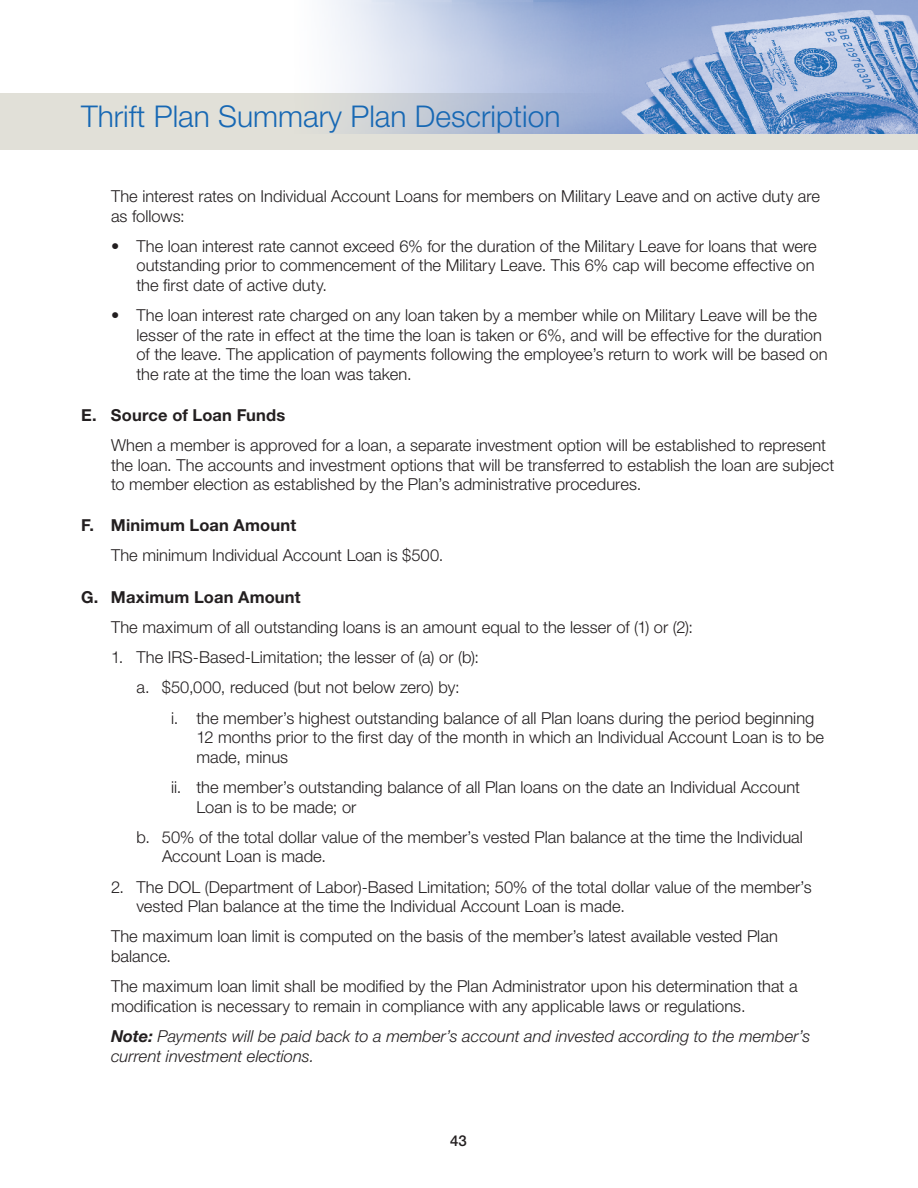
<style>
.page{position:relative;width:918px;height:1188px;background:#fff}
.page>*{position:absolute;margin:0;border:0;box-sizing:border-box;transform-origin:0 0}
.t1{font:300 30px "Helvetica Neue";color:#1768b4}
.Appendix_HD_3_Indent{font:300 16.5px/19.5px "Helvetica Neue";color:#231f20}
.Appendix_HD_3_Body{font:300 16.5px/19.5px "Helvetica Neue";color:#231f20}
.Appendix_HD_3_Body-2{font:italic 300 16.5px/19.5px "Helvetica Neue";color:#231f20}
.Appendix_HD_3{font:700 16.5px "Helvetica Neue";letter-spacing:.01em;color:#231f20}
.t2{font:500 15px "Helvetica Neue";color:#231f20}
.s1{font-weight:700}
</style>
<div class="page">
<div style="left:0;top:93px;width:918px;height:57px;background:#e1e0d8"></div>
<img style="left:328px;top:0;width:590px;height:133px">
<h1 class="t1" style="left:81px;top:98px;width:481px">Thrift Plan Summary Plan Description</h1>
<p class="Appendix_HD_3_Body" style="left:111px;top:186px;width:711px">The interest rates on Individual Account Loans for members on Military Leave and on active duty are as follows:</p>
<p class="Appendix_HD_3_Indent" style="left:136px;top:236px;width:682px;text-indent:-26px">• The loan interest rate cannot exceed 6% for the duration of the Military Leave for loans that were outstanding prior to commencement of the Military Leave. This 6% cap will become effective on the first date of active duty.</p>
<p class="Appendix_HD_3_Indent" style="left:136px;top:305px;width:693px;text-indent:-26px">• The loan interest rate charged on any loan taken by a member while on Military Leave will be the lesser of the rate in effect at the time the loan is taken or 6%, and will be effective for the duration of the leave. The application of payments following the employee’s return to work will be based on the rate at the time the loan was taken.</p>
<p class="Appendix_HD_3" style="left:81px;top:405px;width:206px">E. Source of Loan Funds</p>
<p class="Appendix_HD_3_Body" style="left:111px;top:435px;width:725px">When a member is approved for a loan, a separate investment option will be established to represent the loan. The accounts and investment options that will be transferred to establish the loan are subject to member election as established by the Plan’s administrative procedures.</p>
<p class="Appendix_HD_3" style="left:81px;top:515px;width:217px">F. Minimum Loan Amount</p>
<p class="Appendix_HD_3_Body" style="left:111px;top:545px;width:334px">The minimum Individual Account Loan is $500.</p>
<p class="Appendix_HD_3" style="left:81px;top:586px;width:221px">G. Maximum Loan Amount</p>
<p class="Appendix_HD_3_Body" style="left:111px;top:617px;width:584px">The maximum of all outstanding loans is an amount equal to the lesser of (1) or (2):</p>
<p class="Appendix_HD_3_Indent" style="left:111px;top:647px;width:370px">1. The IRS-Based-Limitation; the lesser of (a) or (b):</p>
<p class="Appendix_HD_3_Indent" style="left:136px;top:677px;width:325px">a. $50,000, reduced (but not below zero) by:</p>
<p class="Appendix_HD_3_Indent" style="left:196px;top:708px;width:629px;text-indent:-26px">i. the member’s highest outstanding balance of all Plan loans during the period beginning<br>12 months prior to the first day of the month in which an Individual Account Loan is to be made, minus</p>
<p class="Appendix_HD_3_Indent" style="left:196px;top:777px;width:605px;text-indent:-26px">ii. the member’s outstanding balance of all Plan loans on the date an Individual Account<br>Loan is to be made; or</p>
<p class="Appendix_HD_3_Indent" style="left:162px;top:827px;width:642px;text-indent:-26px">b. 50% of the total dollar value of the member’s vested Plan balance at the time the Individual<br>Account Loan is made.</p>
<p class="Appendix_HD_3_Indent" style="left:136px;top:877px;width:677px;text-indent:-26px">2. The DOL (Department of Labor)-Based Limitation; 50% of the total dollar value of the member’s vested Plan balance at the time the Individual Account Loan is made.</p>
<p class="Appendix_HD_3_Body" style="left:111px;top:926px;width:668px">The maximum loan limit is computed on the basis of the member’s latest available vested Plan balance.</p>
<p class="Appendix_HD_3_Body" style="left:111px;top:976px;width:688px">The maximum loan limit shall be modified by the Plan Administrator upon his determination that a modification is necessary to remain in compliance with any applicable laws or regulations.</p>
<p class="Appendix_HD_3_Body-2" style="left:111px;top:1026px;width:701px"><span class="s1">Note:</span> Payments will be paid back to a member’s account and invested according to the member’s current investment elections.</p>
<p class="t2" style="left:450px;top:1131px;width:18px">43</p>
</div>
